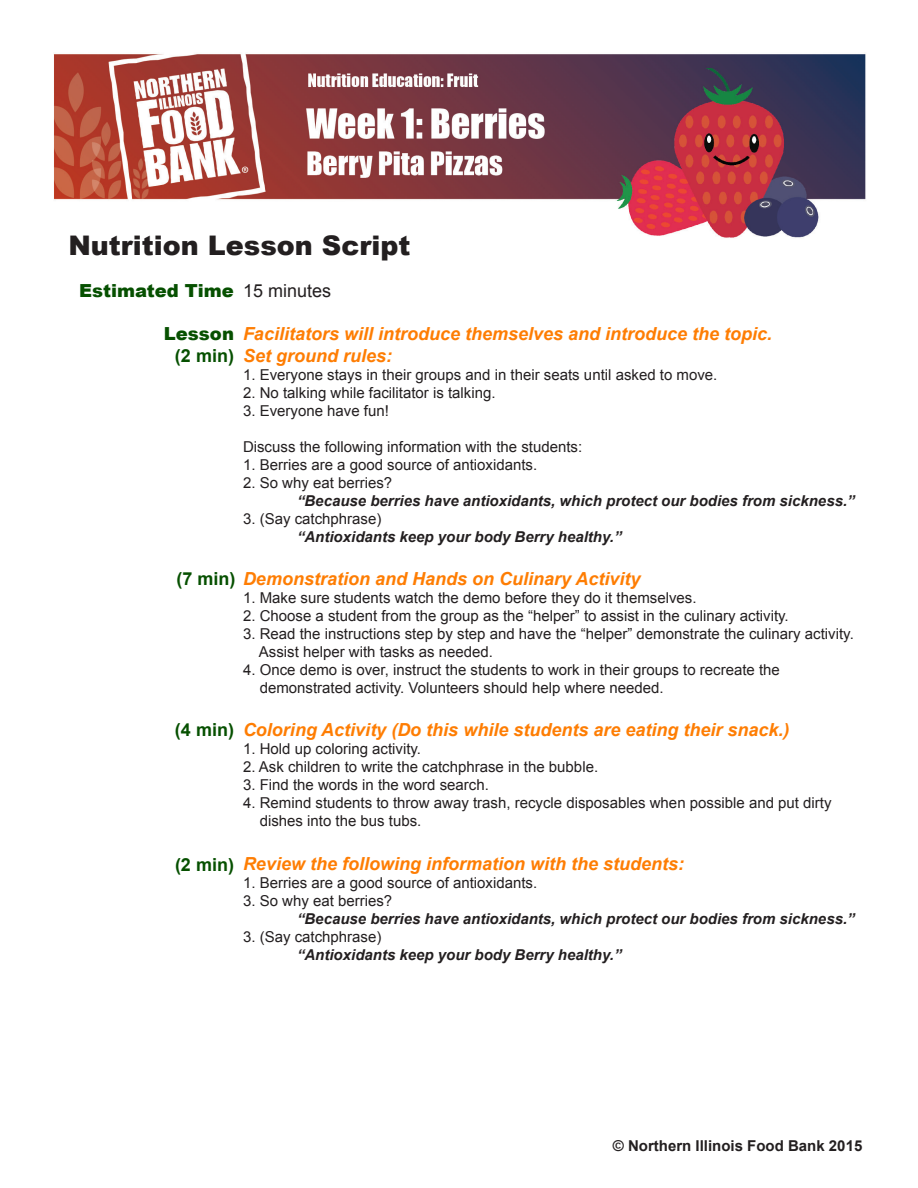
<style>
.page{position:relative;width:918px;height:1188px;background:#fff}
.page>*{position:absolute;margin:0;border:0;box-sizing:border-box;transform-origin:0 0}
.t1{font:900 27px "Arial";color:#231f20}
.t2{font:italic 700 18px "Arial";color:#fe7d03}
.t3{font:900 18px "Arial";color:#065000}
.t4{font:700 18px "Arial";color:#065000}
.t5{font:18px "Arial";color:#231f20}
.t6{font:15px/18px "Arial";color:#231f20}
.t7{font:italic 700 15px "Arial";color:#231f20}
.t8{font:700 15px "Arial";color:#231f20}
.s1{font-style:normal;color:#065000}
</style>
<div class="page">
<img style="left:54px;top:54px;width:812px;height:184px">
<p class="t1" style="left:68px;top:226px;width:343px">Nutrition Lesson Script</p>
<p class="t3" style="left:79px;top:277px;width:156px">Estimated Time</p>
<p class="t3" style="left:164px;top:321px;width:72px">Lesson</p>
<p class="t4" style="left:175px;top:343px;width:61px">(2 min)</p>
<p class="t5" style="left:243px;top:279px;width:90px">15 minutes</p>
<p class="t2" style="left:243px;top:322px;width:531px">Facilitators will introduce themselves and introduce the topic.</p>
<p class="t2" style="left:243px;top:344px;width:151px">Set ground rules:</p>
<p class="t6" style="left:243px;top:366px;width:476px">1. Everyone stays in their groups and in their seats until asked to move.</p>
<p class="t6" style="left:243px;top:384px;width:254px">2. No talking while facilitator is talking.</p>
<p class="t6" style="left:243px;top:402px;width:147px">3. Everyone have fun!</p>
<p class="t6" style="left:243px;top:438px;width:341px">Discuss the following information with the students:</p>
<p class="t6" style="left:243px;top:456px;width:296px">1. Berries are a good source of antioxidants.</p>
<p class="t6" style="left:243px;top:474px;width:151px">2. So why eat berries?</p>
<p class="t7" style="left:297px;top:491px;width:559px">“Because berries have antioxidants, which protect our bodies from sickness.”</p>
<p class="t6" style="left:243px;top:510px;width:140px">3. (Say catchphrase)</p>
<p class="t7" style="left:297px;top:527px;width:326px">“Antioxidants keep your body Berry healthy.”</p>
<p class="t2" style="left:177px;top:567px;width:465px"><span class="s1">(7 min)</span> Demonstration and Hands on Culinary Activity</p>
<p class="t6" style="left:243px;top:589px;width:455px">1. Make sure students watch the demo before they do it themselves.</p>
<p class="t6" style="left:243px;top:607px;width:547px">2. Choose a student from the group as the “helper” to assist in the culinary activity.</p>
<p class="t6" style="left:259px;top:625px;width:597px;text-indent:-16px">3. Read the instructions step by step and have the “helper” demonstrate the culinary activity.<br>Assist helper with tasks as needed.</p>
<p class="t6" style="left:243px;top:661px;width:538px">4. Once demo is over, instruct the students to work in their groups to recreate the</p>
<p class="t6" style="left:260px;top:679px;width:406px">demonstrated activity. Volunteers should help where needed.</p>
<p class="t2" style="left:243px;top:718px;width:548px">Coloring Activity (Do this while students are eating their snack.)</p>
<p class="t6" style="left:243px;top:740px;width:180px">1. Hold up coloring activity.</p>
<p class="t6" style="left:243px;top:758px;width:357px">2. Ask children to write the catchphrase in the bubble.</p>
<p class="t6" style="left:243px;top:776px;width:247px">3. Find the words in the word search.</p>
<p class="t6" style="left:260px;top:794px;width:573px;text-indent:-17px">4. Remind students to throw away trash, recycle disposables when possible and put dirty dishes into the bus tubs.</p>
<p class="t2" style="left:243px;top:851px;width:443px">Review the following information with the students:</p>
<p class="t6" style="left:243px;top:873px;width:296px">1. Berries are a good source of antioxidants.</p>
<p class="t6" style="left:243px;top:891px;width:151px">3. So why eat berries?</p>
<p class="t7" style="left:297px;top:908px;width:559px">“Because berries have antioxidants, which protect our bodies from sickness.”</p>
<p class="t6" style="left:243px;top:927px;width:140px">3. (Say catchphrase)</p>
<p class="t7" style="left:297px;top:944px;width:326px">“Antioxidants keep your body Berry healthy.”</p>
<p class="t4" style="left:175px;top:718px;width:61px">(4 min)</p>
<p class="t4" style="left:175px;top:852px;width:61px">(2 min)</p>
<p class="t8" style="left:613px;top:1136px;width:251px">© Northern Illinois Food Bank 2015</p>
</div>
